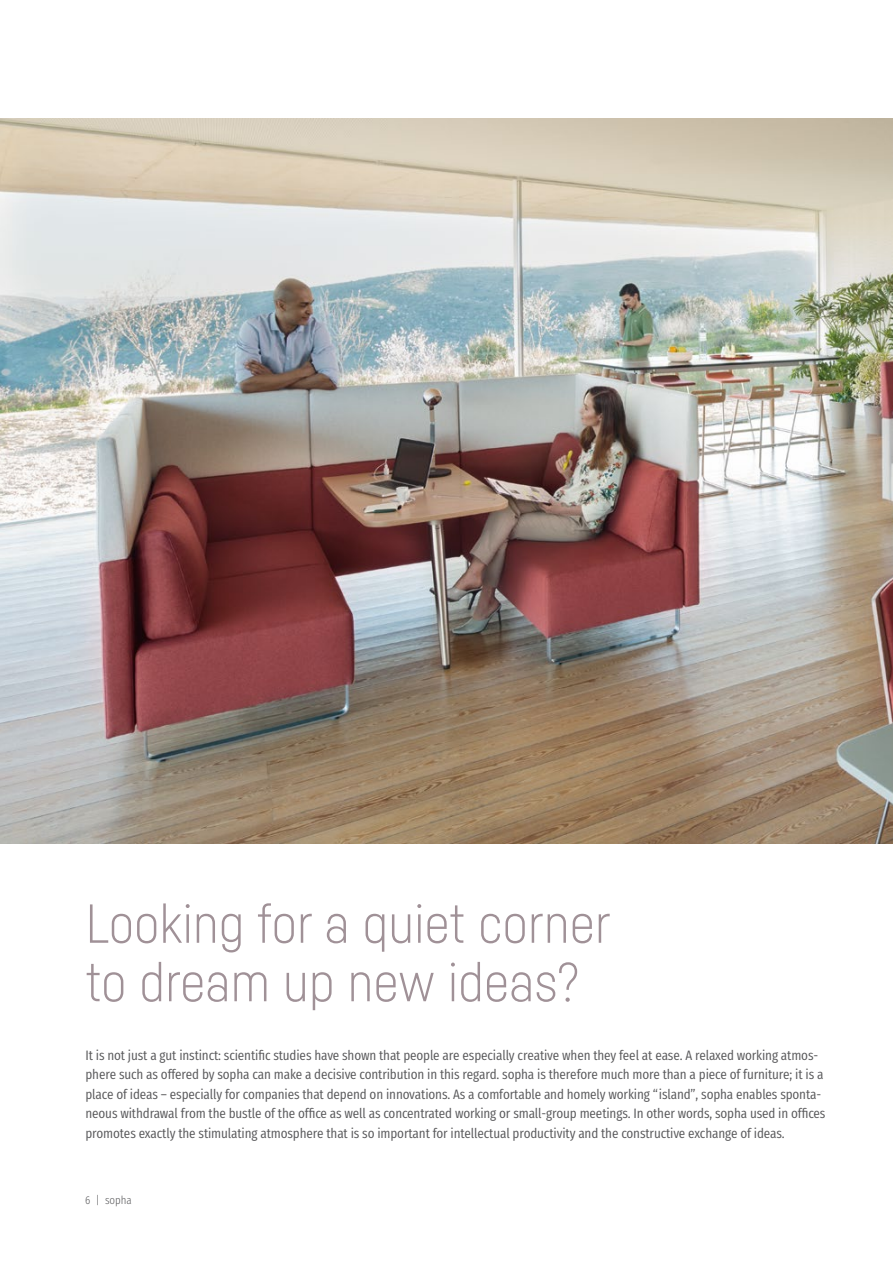
<style>
.page{position:relative;width:893px;height:1263px;background:#fff}
.page>*{position:absolute;margin:0;border:0;box-sizing:border-box;transform-origin:0 0}
.t1{font:300 54px/58.5px "Sedus Sans";color:#a09197}
.t2{font:13.5px/19.5px "Sedus Text Condensed";letter-spacing:-.01em;color:#58585a}
.t3{font:300 11.25px "Sedus Text Condensed";color:#58585a}
</style>
<div class="page">
<img style="left:0;top:119px;width:893px;height:725px">
<h1 class="t1" style="left:85px;top:893px;width:527px">Looking for a quiet corner to dream up new ideas?</h1>
<p class="t2" style="left:85px;top:1044px;width:741px">It is not just a gut instinct: scientific studies have shown that people are especially creative when they feel at ease. A relaxed working atmos&shy;phere such as offered by sopha can make a decisive contribution in this regard. sopha is therefore much more than a piece of furniture; it is a place of ideas – especially for companies that depend on innovations. As a comfortable and homely working “island”, sopha enables sponta&shy;neous withdrawal from the bustle of the office as well as concentrated working or small-group meetings. In other words, sopha used in offices promotes exactly the stimulating atmosphere that is so important for intellectual productivity and the constructive exchange of ideas.</p>
<p class="t3" style="left:85px;top:1189px;width:48px">6 | sopha</p>
</div>
